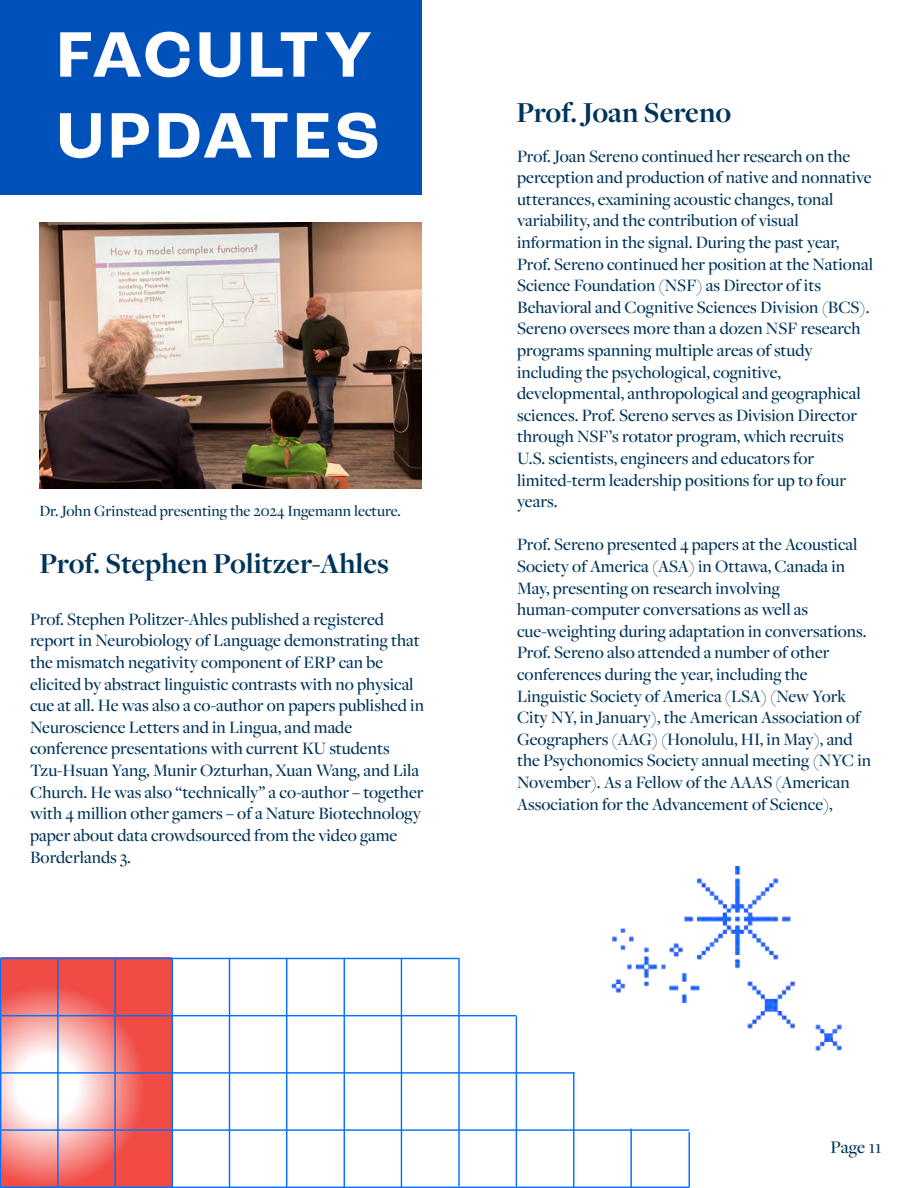
<style>
.page{position:relative;width:918px;height:1188px;background:#fff}
.page>*{position:absolute;margin:0;border:0;box-sizing:border-box;transform-origin:0 0}
.t1{font:700 67.35px/80.8px "Roc Grotesk";letter-spacing:.075em;color:#fff}
.t2{font:700 30px "Freight Disp Pro";color:#003459}
.t3{font:500 18.6px "Freight Disp Pro";color:#003459}
.t4{font:500 18px/21.6px "Freight Disp Pro";color:#003459}
.t5{font:500 16.2px "Freight Disp Pro";color:#003459}
</style>
<div class="page">
<hr style="left:0;top:958px;width:1px;height:230px;background:#0170ff">
<hr style="left:689px;top:1132px;width:1px;height:55px;background:#0170ff">
<div style="left:0;top:0;width:422px;height:195px;background:#0051ba"></div>
<img style="left:39px;top:223px;width:383px;height:265px">
<img style="left:611px;top:866px;width:231px;height:185px">
<hr style="left:229px;top:958px;width:1px;height:229px;background:#0170ff">
<img style="left:1px;top:959px;width:171px;height:228px">
<hr style="left:114px;top:958px;width:2px;height:229px;background:#0170ff">
<hr style="left:57px;top:958px;width:2px;height:229px;background:#0170ff">
<hr style="left:172px;top:958px;width:1px;height:229px;background:#0170ff">
<hr style="left:458px;top:958px;width:2px;height:229px;background:#0170ff">
<hr style="left:573px;top:1072px;width:1px;height:115px;background:#0170ff">
<hr style="left:344px;top:958px;width:1px;height:229px;background:#0170ff">
<hr style="left:286px;top:958px;width:1px;height:229px;background:#0170ff">
<hr style="left:401px;top:958px;width:1px;height:229px;background:#0170ff">
<hr style="left:516px;top:1016px;width:1px;height:171px;background:#0170ff">
<hr style="left:630px;top:1129px;width:2px;height:58px;background:#0170ff">
<hr style="left:1px;top:1129px;width:688px;height:2px;background:#0170ff">
<hr style="left:1px;top:1015px;width:515px;height:1px;background:#0170ff">
<hr style="left:1px;top:958px;width:457px;height:1px;background:#0170ff">
<hr style="left:1px;top:1072px;width:573px;height:2px;background:#0170ff">
<hr style="left:1px;top:1187px;width:688px;height:1px;background:#0170ff">
<p class="t1" style="left:57px;top:15px;width:324px">FACULTY<br>UPDATES</p>
<p class="t5" style="left:39px;top:500px;width:363px">Dr. John Grinstead presenting the 2024 Ingemann lecture.</p>
<h2 class="t2" style="left:39px;top:544px;width:351px">Prof. Stephen Politzer-Ahles</h2>
<p class="t4" style="left:30px;top:607px;width:395px">Prof. Stephen Politzer-Ahles published a registered report in Neurobiology of Language demonstrating that the mismatch negativity component of ERP can be elicited by abstract linguistic contrasts with no physical cue at all. He was also a co-author on papers published in Neuroscience Letters and in Lingua, and made conference presentations with current KU students Tzu-Hsuan Yang, Munir Ozturhan, Xuan Wang, and Lila Church. He was also “technically” a co-author – together with 4 million other gamers – of a Nature Biotechnology paper about data crowdsourced from the video game Borderlands 3.</p>
<h2 class="t2" style="left:516px;top:92px;width:216px">Prof. Joan Sereno</h2>
<p class="t4" style="left:517px;top:144px;width:358px">Prof. Joan Sereno continued her research on the perception and production of native and nonnative utterances, examining acoustic changes, tonal variability, and the contribution of visual information in the signal. During the past year, Prof. Sereno continued her position at the National Science Foundation (NSF) as Director of its Behavioral and Cognitive Sciences Division (BCS).<br>Sereno oversees more than a dozen NSF research programs spanning multiple areas of study including the psychological, cognitive, developmental, anthropological and geographical sciences. Prof. Sereno serves as Division Director through NSF’s rotator program, which recruits U.S. scientists, engineers and educators for limited-term leadership positions for up to four years.</p>
<p class="t4" style="left:517px;top:533px;width:356px">Prof. Sereno presented 4 papers at the Acoustical Society of America (ASA) in Ottawa, Canada in May, presenting on research involving human-computer conversations as well as cue-weighting during adaptation in conversations.<br>Prof. Sereno also attended a number of other conferences during the year, including the Linguistic Society of America (LSA) (New York City NY, in January), the American Association of Geographers (AAG) (Honolulu, HI, in May), and the Psychonomics Society annual meeting (NYC in November). As a Fellow of the AAAS (American Association for the Advancement of Science),</p>
<p class="t3" style="left:830px;top:1135px;width:53px">Page 11</p>
</div>
